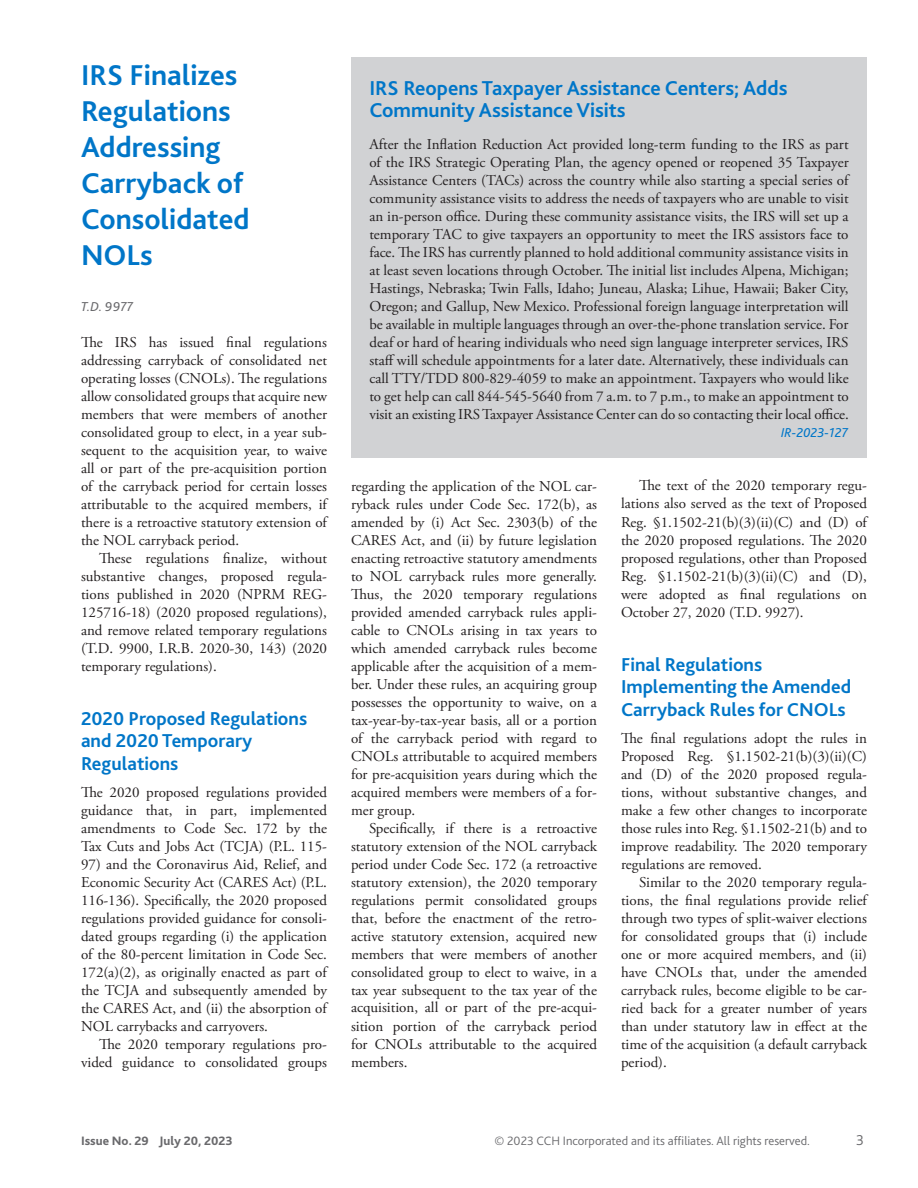
<style>
.page{position:relative;width:918px;height:1188px;background:#fff}
.page>*{position:absolute;margin:0;border:0;box-sizing:border-box;transform-origin:0 0}
.t1{font:700 30px/36px "Bliss 2";color:#0076c8}
.t2{font:700 21px/22.5px "Bliss 2";color:#0076c8}
.t3{font:700 19.5px/22.5px "Bliss 2";color:#0076c8}
.t4{font:15px/18px "Adobe Garamond Pro";color:#231f20;text-align:justify}
.t5{font:300 15px "Bliss 2";color:#69696c}
.t6{font:italic 13.5px "Bliss 2";color:#0076c8}
.t7{font:italic 13.5px "Bliss 2";color:#69696c}
.t8{font:300 12.75px "Bliss 2";color:#69696c}
.t9{font:800 12.75px "Bliss 2";color:#69696c}
</style>
<div class="page">
<div style="left:351px;top:57px;width:516px;height:83px;background:#d1d2d4"></div>
<div style="left:351px;top:119px;width:516px;height:322px;background:#d1d2d4"></div>
<div style="left:351px;top:424px;width:516px;height:34px;background:#d1d2d4"></div>
<h1 class="t1" style="left:81px;top:57px;width:170px">IRS Finalizes<br>Regulations<br>Addressing<br>Carryback of<br>Consolidated<br>NOLs</h1>
<p class="t7" style="left:81px;top:298px;width:54px">T.D. 9977</p>
<p class="t4" style="left:81px;top:333px;width:248px">The IRS has issued final regulations addressing carryback of consolidated net operating losses (CNOLs). The regulations allow consolidated groups that acquire new members that were members of another consolidated group to elect, in a year sub&shy;sequent to the acquisition year, to waive all or part of the pre-acquisition portion of the carryback period for certain losses attributable to the acquired members, if there is a retroactive statutory extension of the NOL carryback period.</p>
<p class="t4" style="left:81px;top:549px;width:248px;text-indent:18px">These regulations finalize, without substantive changes, proposed regula&shy;tions published in 2020 (NPRM REG-125716-18) (2020 proposed regulations), and remove related temporary regulations (T.D. 9900, I.R.B. 2020-30, 143) (2020 temporary regulations).</p>
<h3 class="t3" style="left:81px;top:706px;width:228px">2020 Proposed Regulations and 2020 Temporary<br>Regulations</h3>
<p class="t4" style="left:81px;top:783px;width:248px">The 2020 proposed regulations provided guidance that, in part, implemented amendments to Code Sec. 172 by the Tax Cuts and Jobs Act (TCJA) (P.L. 115-</p>
<p class="t4" style="left:81px;top:855px;width:248px">97) and the Coronavirus Aid, Relief, and Economic Security Act (CARES Act) (P.L.<br>116-136). Specifically, the 2020 proposed regulations provided guidance for consoli&shy;dated groups regarding (i) the application of the 80-percent limitation in Code Sec.<br>172(a)(2), as originally enacted as part of the TCJA and subsequently amended by the CARES Act, and (ii) the absorption of NOL carrybacks and carryovers.</p>
<p class="t4" style="left:81px;top:1035px;width:248px;text-align:right">The 2020 temporary regulations pro&shy;vided guidance to consolidated groups</p>
<h2 class="t2" style="left:369px;top:76px;width:420px">IRS Reopens Taxpayer Assistance Centers; Adds<br>Community Assistance Visits</h2>
<p class="t4" style="left:369px;top:135px;width:481px">After the Inflation Reduction Act provided long-term funding to the IRS as part of the IRS Strategic Operating Plan, the agency opened or reopened 35 Taxpayer Assistance Centers (TACs) across the country while also starting a special series of community assistance visits to address the needs of taxpayers who are unable to visit an in-person office. During these community assistance visits, the IRS will set up a temporary TAC to give taxpayers an opportunity to meet the IRS assistors face to face. The IRS has currently planned to hold additional community assistance visits in at least seven locations through October. The initial list includes Alpena, Michigan; Hastings, Nebraska; Twin Falls, Idaho; Juneau, Alaska; Lihue, Hawaii; Baker City, Oregon; and Gallup, New Mexico. Professional foreign language interpretation will be available in multiple languages through an over-the-phone translation service. For deaf or hard of hearing individuals who need sign language interpreter services, IRS staff will schedule appointments for a later date. Alternatively, these individuals can call TTY/TDD 800-829-4059 to make an appointment. Taxpayers who would like to get help can call 844-545-5640 from 7 a.m. to 7 p.m., to make an appointment to visit an existing IRS Taxpayer Assistance Center can do so contacting their local office.</p>
<p class="t6" style="left:781px;top:424px;width:69px">IR-2023-127</p>
<p class="t4" style="left:351px;top:477px;width:248px">regarding the application of the NOL car&shy;ryback rules under Code Sec. 172(b), as amended by (i) Act Sec. 2303(b) of the CARES Act, and (ii) by future legislation enacting retroactive statutory amendments to NOL carryback rules more generally.<br>Thus, the 2020 temporary regulations provided amended carryback rules appli&shy;cable to CNOLs arising in tax years to which amended carryback rules become applicable after the acquisition of a mem&shy;ber. Under these rules, an acquiring group possesses the opportunity to waive, on a tax-year-by-tax-year basis, all or a portion of the carryback period with regard to CNOLs attributable to acquired members for pre-acquisition years during which the acquired members were members of a for&shy;mer group.</p>
<p class="t4" style="left:351px;top:819px;width:248px;text-indent:18px">Specifically, if there is a retroactive statutory extension of the NOL carryback period under Code Sec. 172 (a retroactive statutory extension), the 2020 temporary regulations permit consolidated groups that, before the enactment of the retro&shy;active statutory extension, acquired new members that were members of another consolidated group to elect to waive, in a tax year subsequent to the tax year of the acquisition, all or part of the pre-acqui&shy;sition portion of the carryback period for CNOLs attributable to the acquired members.</p>
<p class="t4" style="left:621px;top:477px;width:248px;text-indent:18px">The text of the 2020 temporary regu&shy;lations also served as the text of Proposed Reg. §1.1502-21(b)(3)(ii)(C) and (D) of the 2020 proposed regulations. The 2020 proposed regulations, other than Proposed Reg. §1.1502-21(b)(3)(ii)(C) and (D), were adopted as final regulations on October 27, 2020 (T.D. 9927).</p>
<h3 class="t3" style="left:621px;top:652px;width:232px">Final Regulations<br>Implementing the Amended<br>Carryback Rules for CNOLs</h3>
<p class="t4" style="left:621px;top:729px;width:248px">The final regulations adopt the rules in Proposed Reg. §1.1502-21(b)(3)(ii)(C) and (D) of the 2020 proposed regula&shy;tions, without substantive changes, and make a few other changes to incorporate those rules into Reg. §1.1502-21(b) and to improve readability. The 2020 temporary regulations are removed.</p>
<p class="t4" style="left:621px;top:873px;width:248px;text-indent:18px">Similar to the 2020 temporary regula&shy;tions, the final regulations provide relief through two types of split-waiver elections for consolidated groups that (i) include one or more acquired members, and (ii) have CNOLs that, under the amended carryback rules, become eligible to be car&shy;ried back for a greater number of years than under statutory law in effect at the time of the acquisition (a default carryback period).</p>
<p class="t9" style="left:81px;top:1133px;width:153px">Issue No. 29 July 20, 2023</p>
<p class="t8" style="left:494px;top:1133px;width:317px">© 2023 CCH Incorporated and its affiliates. All rights reserved.</p>
<p class="t5" style="left:856px;top:1131px;width:9px">3</p>
</div>
